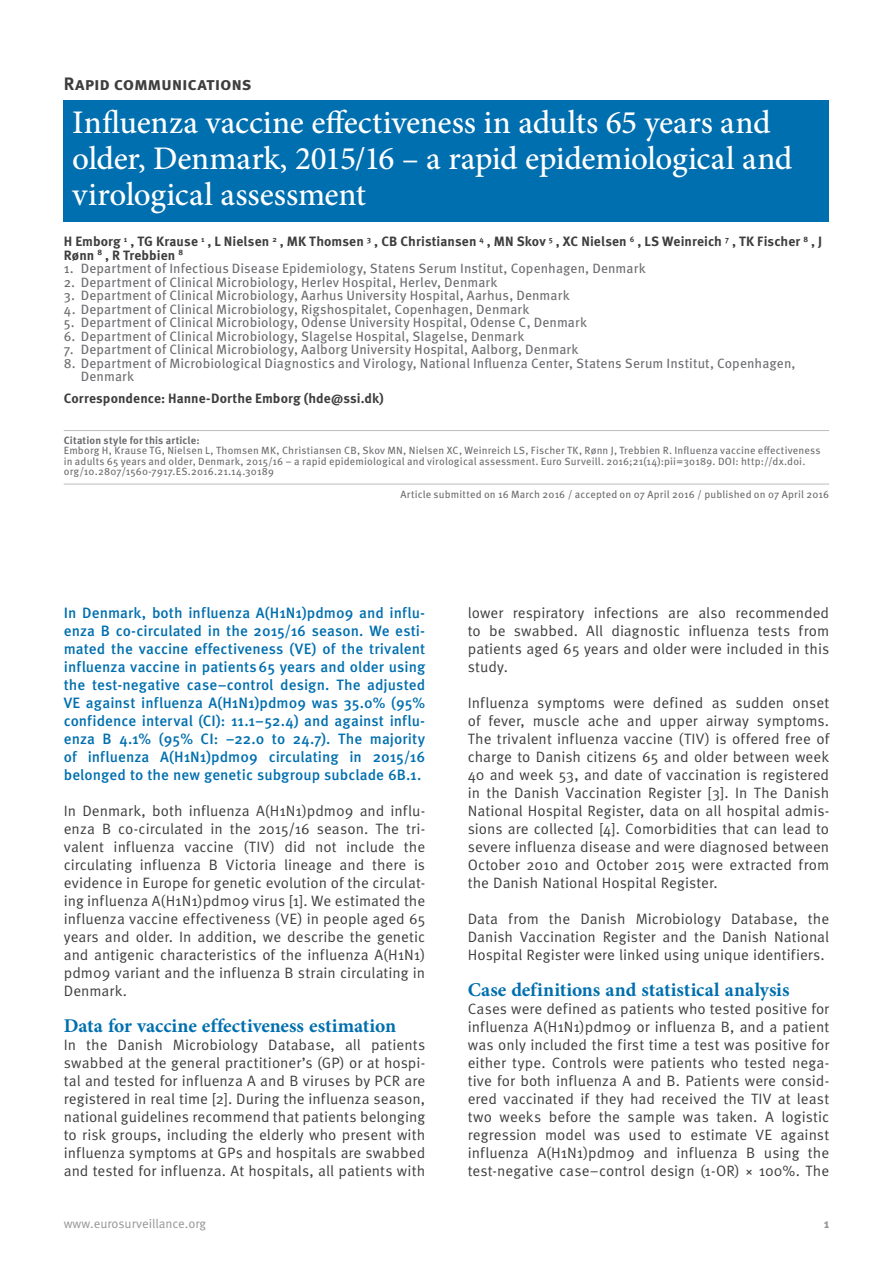
<style>
.page{position:relative;width:893px;height:1263px;background:#fff}
.page>*{position:absolute;margin:0;border:0;box-sizing:border-box;transform-origin:0 0}
.t1{font:500 33px/36px "Minion Pro";letter-spacing:-.01em;color:#fff}
.t2{font:700 19.5px "Minion Pro";color:#006faf}
.t3{font:700 18px "Meta Pro";letter-spacing:-.015em;color:#3e3e3f}
.t4{font:15px/18px "Meta Pro";color:#3e3e3f;text-align:justify}
.t5{font:500 15px/18px "Meta Pro";letter-spacing:.005em;color:#006faf;text-align:justify}
.t6{font:13.5px/13.5px "Meta Pro";letter-spacing:.01em;color:#6c6d70}
.t7{font:700 13.5px/13.5px "Meta Pro";letter-spacing:.01em;color:#3e3e3f}
.t8{font:12.75px "Meta Pro";color:#939598}
.t9{font:700 12.75px "Meta Pro";color:#939598}
.t10{font:10.5px/10.5px "Meta Pro";letter-spacing:.015em;color:#6c6d70}
.t11{font:700 10.5px "Meta Pro";letter-spacing:.015em;color:#6c6d70}
</style>
<div class="page">
<hr style="left:64px;top:430px;width:765px;height:1px;background:#bcbdc0">
<hr style="left:64px;top:484px;width:765px;height:1px;background:#bcbdc0">
<div style="left:64px;top:100px;width:765px;height:122px;background:#006faf"></div>
<p class="t3" style="left:64px;top:72px;width:189px">Rapid communications</p>
<h1 class="t1" style="left:72px;top:104px;width:722px">Influenza vaccine effectiveness in adults 65 years and older, Denmark, 2015/16 – a rapid epidemiological and virological assessment</h1>
<p class="t7" style="left:64px;top:235px;width:760px">H Emborg <sup>1</sup> , TG Krause <sup>1</sup> , L Nielsen <sup>2</sup> , MK Thomsen <sup>3</sup> , CB Christiansen <sup>4</sup> , MN Skov <sup>5</sup> , XC Nielsen <sup>6</sup> , LS Weinreich <sup>7</sup> , TK Fischer <sup>8</sup> , J<br>Rønn <sup>8</sup> , R Trebbien <sup>8</sup></p>
<p class="t6" style="left:64px;top:262px;width:583px">1. Department of Infectious Disease Epidemiology, Statens Serum Institut, Copenhagen, Denmark</p>
<p class="t6" style="left:64px;top:276px;width:435px">2. Department of Clinical Microbiology, Herlev Hospital, Herlev, Denmark</p>
<p class="t6" style="left:64px;top:289px;width:507px">3. Department of Clinical Microbiology, Aarhus University Hospital, Aarhus, Denmark</p>
<p class="t6" style="left:64px;top:303px;width:467px">4. Department of Clinical Microbiology, Rigshospitalet, Copenhagen, Denmark</p>
<p class="t6" style="left:64px;top:316px;width:525px">5. Department of Clinical Microbiology, Odense University Hospital, Odense C, Denmark</p>
<p class="t6" style="left:64px;top:330px;width:462px">6. Department of Clinical Microbiology, Slagelse Hospital, Slagelse, Denmark</p>
<p class="t6" style="left:64px;top:343px;width:516px">7. Department of Clinical Microbiology, Aalborg University Hospital, Aalborg, Denmark</p>
<p class="t6" style="left:81px;top:357px;width:716px;text-indent:-17px">8. Department of Microbiological Diagnostics and Virology, National Influenza Center, Statens Serum Institut, Copenhagen,<br>Denmark</p>
<p class="t7" style="left:64px;top:392px;width:322px">Correspondence: Hanne-Dorthe Emborg (hde@ssi.dk)</p>
<p class="t11" style="left:64px;top:433px;width:137px">Citation style for this article:</p>
<p class="t10" style="left:64px;top:446px;width:758px">Emborg H, Krause TG, Nielsen L, Thomsen MK, Christiansen CB, Skov MN, Nielsen XC, Weinreich LS, Fischer TK, Rønn J, Trebbien R. Influenza vaccine effectiveness in adults 65 years and older, Denmark, 2015/16 – a rapid epidemiological and virological assessment. Euro Surveill. 2016;21(14):pii=30189. DOI: http://dx.doi. org/10.2807/1560-7917.ES.2016.21.14.30189</p>
<p class="t10" style="left:400px;top:490px;width:430px">Article submitted on 16 March 2016 / accepted on 07 April 2016 / published on 07 April 2016</p>
<p class="t5" style="left:64px;top:604px;width:363px">In Denmark, both influenza A(H1N1)pdm09 and influ&shy;enza B co-circulated in the 2015/16 season. We esti&shy;mated the vaccine effectiveness (VE) of the trivalent influenza vaccine in patients65 years and older using the test-negative case–control design. The adjusted VE against influenza A(H1N1)pdm09 was 35.0% (95% confidence interval (CI): 11.1–52.4) and against influ&shy;enza B 4.1% (95% CI: −22.0 to 24.7). The majority of influenza A(H1N1)pdm09 circulating in 2015/16 belonged to the new genetic subgroup subclade 6B.1.</p>
<p class="t4" style="left:64px;top:802px;width:363px">In Denmark, both influenza A(H1N1)pdm09 and influ&shy;enza B co-circulated in the 2015/16 season. The tri&shy;valent influenza vaccine (TIV) did not include the circulating influenza B Victoria lineage and there is evidence in Europe for genetic evolution of the circulat&shy;ing influenza A(H1N1)pdm09 virus [1]. We estimated the influenza vaccine effectiveness (VE) in people aged 65 years and older. In addition, we describe the genetic and antigenic characteristics of the influenza A(H1N1) pdm09 variant and the influenza B strain circulating in Denmark.</p>
<h2 class="t2" style="left:64px;top:1012px;width:334px">Data for vaccine effectiveness estimation</h2>
<p class="t4" style="left:64px;top:1036px;width:363px">In the Danish Microbiology Database, all patients swabbed at the general practitioner’s (GP) or at hospi&shy;tal and tested for influenza A and B viruses by PCR are registered in real time [2]. During the influenza season, national guidelines recommend that patients belonging to risk groups, including the elderly who present with influenza symptoms at GPs and hospitals are swabbed and tested for influenza. At hospitals, all patients with</p>
<p class="t4" style="left:468px;top:604px;width:363px">lower respiratory infections are also recommended to be swabbed. All diagnostic influenza tests from patients aged 65 years and older were included in this study.</p>
<p class="t4" style="left:468px;top:694px;width:363px">Influenza symptoms were defined as sudden onset of fever, muscle ache and upper airway symptoms.<br>The trivalent influenza vaccine (TIV) is offered free of charge to Danish citizens 65 and older between week 40 and week 53, and date of vaccination is registered in the Danish Vaccination Register [3]. In The Danish National Hospital Register, data on all hospital admis&shy;sions are collected [4]. Comorbidities that can lead to severe influenza disease and were diagnosed between October 2010 and October 2015 were extracted from the Danish National Hospital Register.</p>
<p class="t4" style="left:468px;top:910px;width:363px">Data from the Danish Microbiology Database, the Danish Vaccination Register and the Danish National Hospital Register were linked using unique identifiers.</p>
<h2 class="t2" style="left:468px;top:976px;width:323px">Case definitions and statistical analysis</h2>
<p class="t4" style="left:468px;top:1000px;width:363px">Cases were defined as patients who tested positive for influenza A(H1N1)pdm09 or influenza B, and a patient was only included the first time a test was positive for either type. Controls were patients who tested nega&shy;tive for both influenza A and B. Patients were consid&shy;ered vaccinated if they had received the TIV at least two weeks before the sample was taken. A logistic regression model was used to estimate VE against influenza A(H1N1)pdm09 and influenza B using the test-negative case–control design (1-OR) × 100%. The</p>
<p class="t8" style="left:64px;top:1215px;width:144px">www.eurosurveillance.org</p>
<p class="t9" style="left:824px;top:1215px;width:7px">1</p>
</div>
